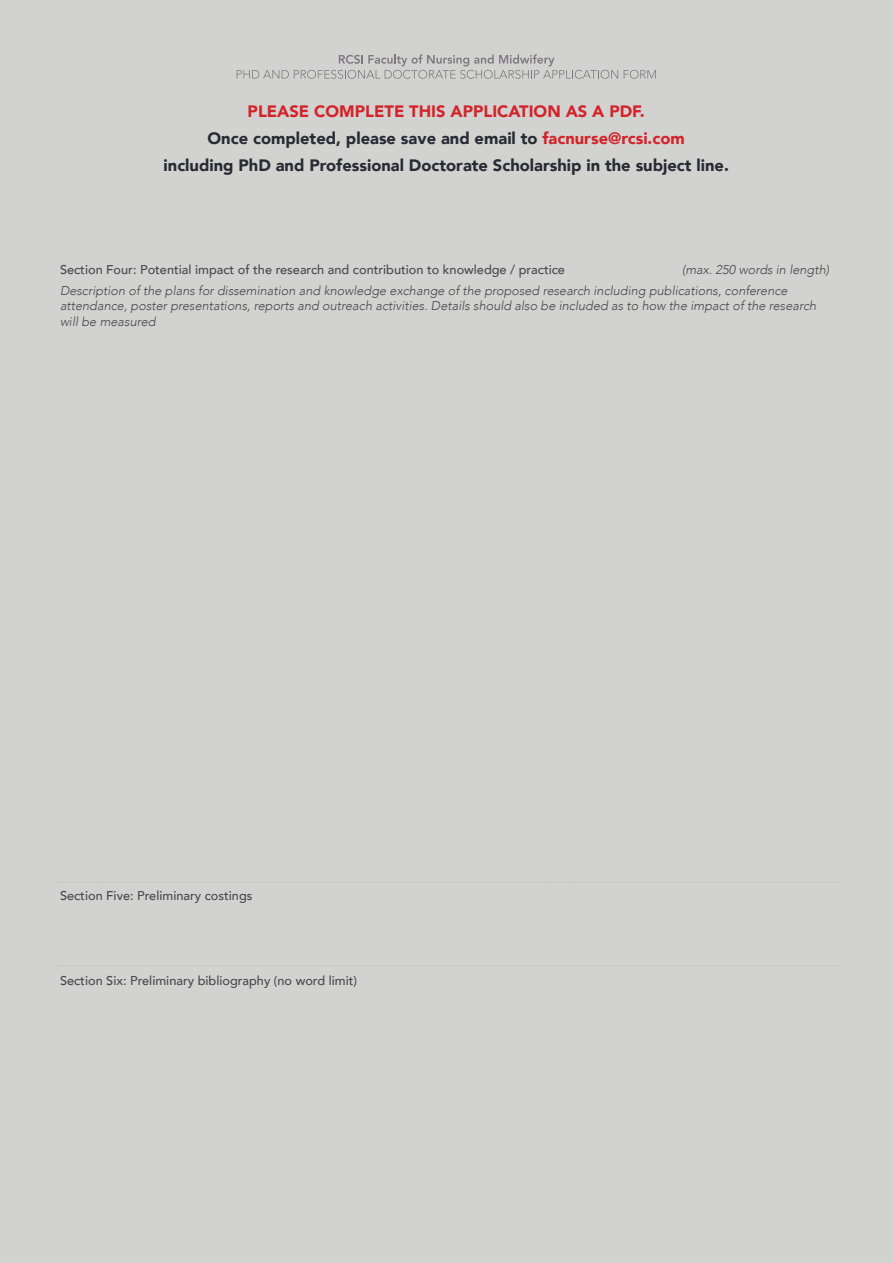
<style>
.page{position:relative;width:893px;height:1263px;background:#d2d2d0}
.page>*{position:absolute;margin:0;border:0;box-sizing:border-box;transform-origin:0 0}
.t1{font:900 16.5px/27px "Avenir";color:#292b34;text-align:center}
.t2{font:italic 300 12.75px/21px "Avenir";color:#47474e}
.t3{font:500 12.75px "Avenir";color:#47474e}
.s1{color:#d3242a}
</style>
<div class="page">
<svg style="left:237px;top:54px;width:381px;height:25px"></svg>
<svg style="left:624px;top:70px;width:32px;height:9px"></svg>
<svg style="left:56px;top:882px;width:675px;height:1px"></svg>
<svg style="left:56px;top:965px;width:783px;height:1px"></svg>
<p class="t1" style="left:164px;top:98px;width:567px"><span class="s1">PLEASE COMPLETE THIS APPLICATION AS A PDF.<br></span>Once completed, please save and email to <span class="s1">facnurse@rcsi.com<br></span>including PhD and Professional Doctorate Scholarship in the subject line.</p>
<p class="t3" style="left:60px;top:258px;width:507px">Section Four: Potential impact of the research and contribution to knowledge / practice</p>
<p class="t2" style="left:60px;top:259px;width:771px;text-indent:622px">(max. 250 words in length)<br>Description of the plans for dissemination and knowledge exchange of the proposed research including publications, conference</p>
<p class="t2" style="left:60px;top:298px;width:758px;line-height:15.3px">attendance, poster presentations, reports and outreach activities. Details should also be included as to how the impact of the research will be measured</p>
<p class="t3" style="left:60px;top:884px;width:194px">Section Five: Preliminary costings</p>
<p class="t3" style="left:60px;top:969px;width:299px">Section Six: Preliminary bibliography (no word limit)</p>
</div>
